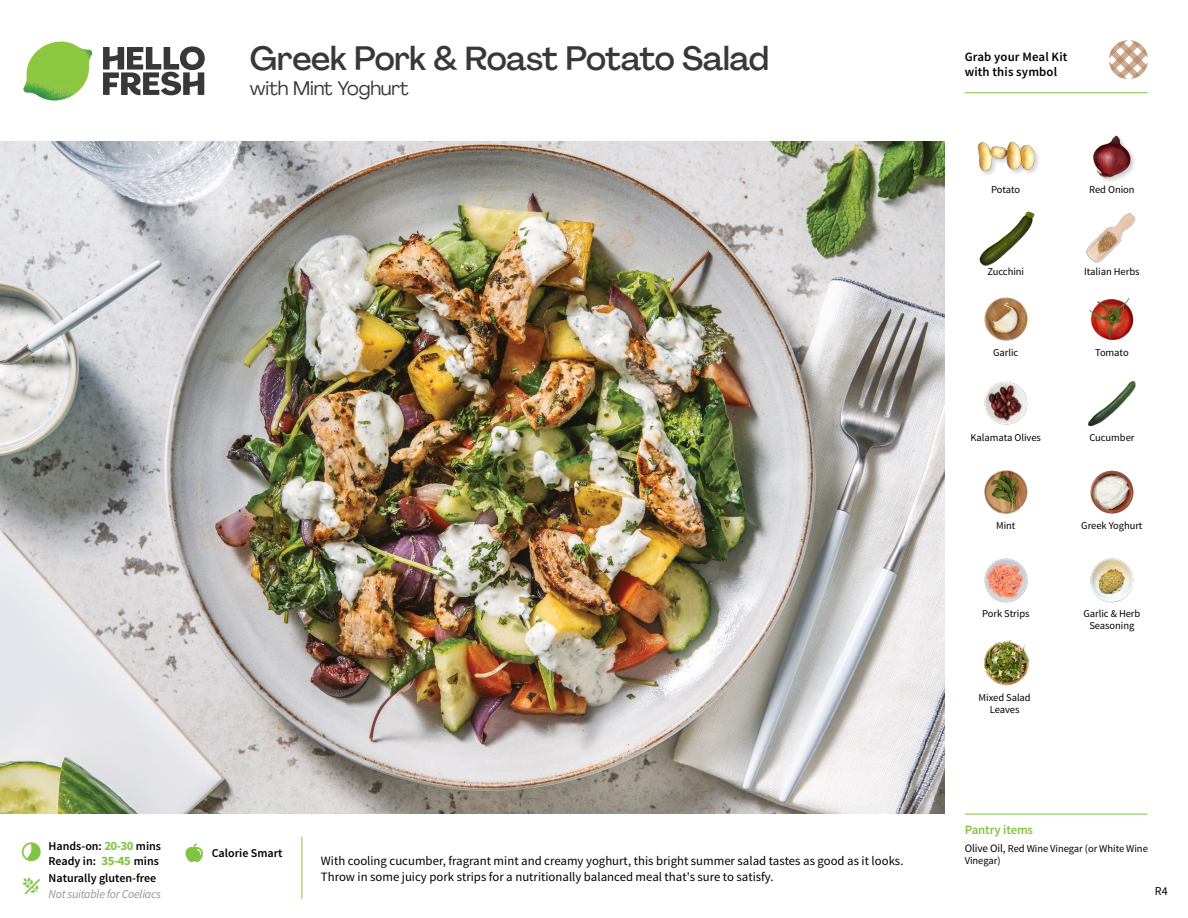
<style>
.page{position:relative;width:1188px;height:918px;background:#fff}
.page>*{position:absolute;margin:0;border:0;box-sizing:border-box;transform-origin:0 0}
.t1{font:500 33px "Agrandir";letter-spacing:-.015em;color:#383839}
.t2{font:19.5px "Agrandir";letter-spacing:-.01em;color:#383839}
.t3{font:12.75px/16.5px "Source Sans Pro";color:#000}
.t4{font:600 12.75px/15px "Source Sans Pro";letter-spacing:.01em;color:#000}
.t5{font:600 12.75px "Source Sans Pro";letter-spacing:-.01em;color:#82c341}
.t6{font:600 12px/15px "Source Sans Pro";color:#000}
.t7{font:italic 12px "Source Sans Pro";letter-spacing:-.02em;color:#939598}
.t8{font:12px "Source Sans Pro";color:#000}
.t9{font:10.5px/12px "Source Sans Pro";letter-spacing:-.005em;color:#000;text-align:center}
.s1{font-weight:700;font-size:12.75px;color:#82c341}
.s2{font-size:11.25px}
</style>
<div class="page">
<svg style="left:103px;top:46px;width:102px;height:49px"></svg>
<img style="left:23px;top:42px;width:69px;height:59px">
<img style="left:0;top:142px;width:945px;height:672px">
<img style="left:1089px;top:298px;width:45px;height:43px">
<img style="left:1087px;top:381px;width:49px;height:46px">
<img style="left:984px;top:381px;width:44px;height:44px">
<img style="left:984px;top:470px;width:44px;height:44px">
<img style="left:1090px;top:558px;width:44px;height:45px">
<img style="left:984px;top:558px;width:44px;height:45px">
<img style="left:984px;top:297px;width:44px;height:44px">
<img style="left:979px;top:211px;width:55px;height:55px">
<img style="left:1086px;top:213px;width:50px;height:50px">
<div style="left:976px;top:141px;width:65px;height:37px;background:#000;opacity:.2"></div>
<img style="left:977px;top:141px;width:57px;height:37px">
<img style="left:1093px;top:135px;width:42px;height:46px">
<img style="left:1090px;top:470px;width:44px;height:44px">
<img style="left:983px;top:639px;width:47px;height:47px">
<hr style="left:965px;top:92px;width:183px;height:1px;background:#82c341">
<svg style="left:1091px;top:40px;width:57px;height:54px"></svg>
<hr style="left:965px;top:814px;width:183px;height:1px;background:#82c341">
<h1 class="t1" style="left:250px;top:38px;width:521px">Greek Pork &amp; Roast Potato Salad</h1>
<h2 class="t2" style="left:250px;top:76px;width:160px">with Mint Yoghurt</h2>
<p class="t6" style="left:48px;top:839px;width:114px">Hands-on: <span class="s1">20-30</span> mins<br>Ready in: <span class="s1">35-45</span> mins</p>
<p class="t6" style="left:49px;top:871px;width:109px">Naturally gluten-free</p>
<p class="t7" style="left:49px;top:887px;width:114px">Not suitable for Coeliacs</p>
<p class="t6" style="left:212px;top:846px;width:72px">Calorie Smart</p>
<p class="t3" style="left:321px;top:852px;width:584px">With cooling cucumber, fragrant mint and creamy yoghurt, this bright summer salad tastes as good as it looks.<br>Throw in some juicy pork strips for a nutritionally balanced meal that's sure to satisfy.</p>
<p class="t4" style="left:965px;top:50px;width:104px">Grab your Meal Kit with this symbol</p>
<p class="t9" style="left:991px;top:183px;width:31px">Potato</p>
<p class="t9" style="left:1089px;top:183px;width:47px">Red Onion</p>
<p class="t9" style="left:987px;top:265px;width:38px">Zucchini</p>
<p class="t9" style="left:1084px;top:265px;width:57px">Italian Herbs</p>
<p class="t9" style="left:993px;top:346px;width:27px">Garlic</p>
<p class="t9" style="left:1095px;top:346px;width:35px">Tomato</p>
<p class="t9" style="left:971px;top:432px;width:72px">Kalamata Olives</p>
<p class="t9" style="left:1089px;top:432px;width:47px">Cucumber</p>
<p class="t9" style="left:996px;top:520px;width:21px">Mint</p>
<p class="t9" style="left:1081px;top:520px;width:63px">Greek Yoghurt</p>
<p class="t9" style="left:982px;top:608px;width:49px">Pork Strips</p>
<p class="t9" style="left:979px;top:691px;width:54px">Mixed Salad<br>Leaves</p>
<p class="t9" style="left:1083px;top:608px;width:58px">Garlic &amp; Herb<br>Seasoning</p>
<p class="t5" style="left:965px;top:821px;width:70px">Pantry items</p>
<p class="t9" style="left:965px;top:843px;width:185px;text-align:left"><span class="s2">Olive Oil,</span> Red Wine Vinegar (or White Wine<br>Vinegar)</p>
<p class="t8" style="left:1155px;top:884px;width:14px">R4</p>
</div>
